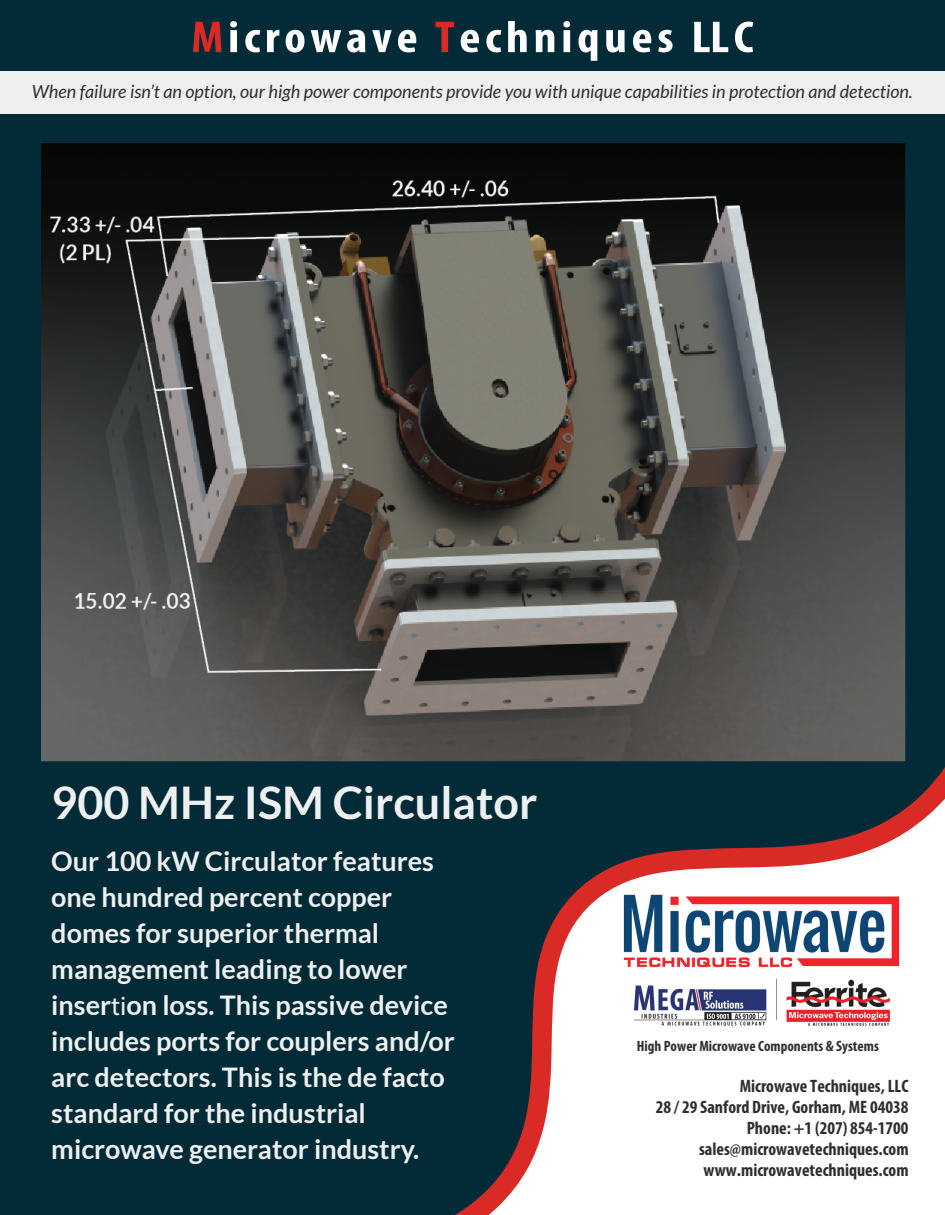
<style>
.page{position:relative;width:945px;height:1215px;background:#032a37}
.page>*{position:absolute;margin:0;border:0;box-sizing:border-box;transform-origin:0 0}
.t1{font:700 condensed 45px "Myriad Pro";letter-spacing:.09em;color:#fff;scale:1.12 1}
.t2{font:700 45px "Lato";color:#eef0f0}
.t3{font:700 27px/36px "Lato";color:#eef0f0}
.t4{font:700 condensed 18px/21px "Myriad Pro";color:#2d2e2e;text-align:right}
.t5{font:italic 18px "Lato";color:#2d2e2e}
.t6{font:700 condensed 15px "Myriad Pro";color:#2d2e2e}
.s1{color:#da2a26}
.s2{font-family:"Myriad Pro";font-weight:400}
</style>
<div class="page">
<svg style="left:362px;top:761px;width:583px;height:454px"></svg>
<svg style="left:588px;top:1008px;width:33px;height:19px"></svg>
<svg style="left:830px;top:1028px;width:68px;height:4px"></svg>
<div style="left:0;top:71px;width:945px;height:42px;background:#eef0f0"></div>
<img style="left:42px;top:143px;width:864px;height:618px">
<img style="left:621px;top:893px;width:281px;height:135px">
<h1 class="t1" style="left:191px;top:9px;width:504px"><span class="s1">M</span>icrowave <span class="s1">T</span>echniques LLC</h1>
<p class="t5" style="left:32px;top:84px;width:882px">When failure isn’t an option, our high power components provide you with unique capabilities in protection and detection.</p>
<h1 class="t2" style="left:51px;top:786px;width:488px">900 MHz ISM Circulator</h1>
<p class="t3" style="left:51px;top:845px;width:405px">Our 100 kW Circulator features one hundred percent copper domes for superior thermal management leading to lower inser<span class="s2">ti</span>on loss. This passive device includes ports for couplers and/or arc detectors. This is the de facto standard for the industrial microwave generator industry.</p>
<p class="t6" style="left:637px;top:1036px;width:244px">High Power Microwave Components &amp; Systems</p>
<p class="t4" style="left:656px;top:1075px;width:254px">Microwave Techniques, LLC<br>28 / 29 Sanford Drive, Gorham, ME 04038<br>Phone: +1 (207) 854-1700 sales@microwavetechniques.com www.microwavetechniques.com</p>
</div>
